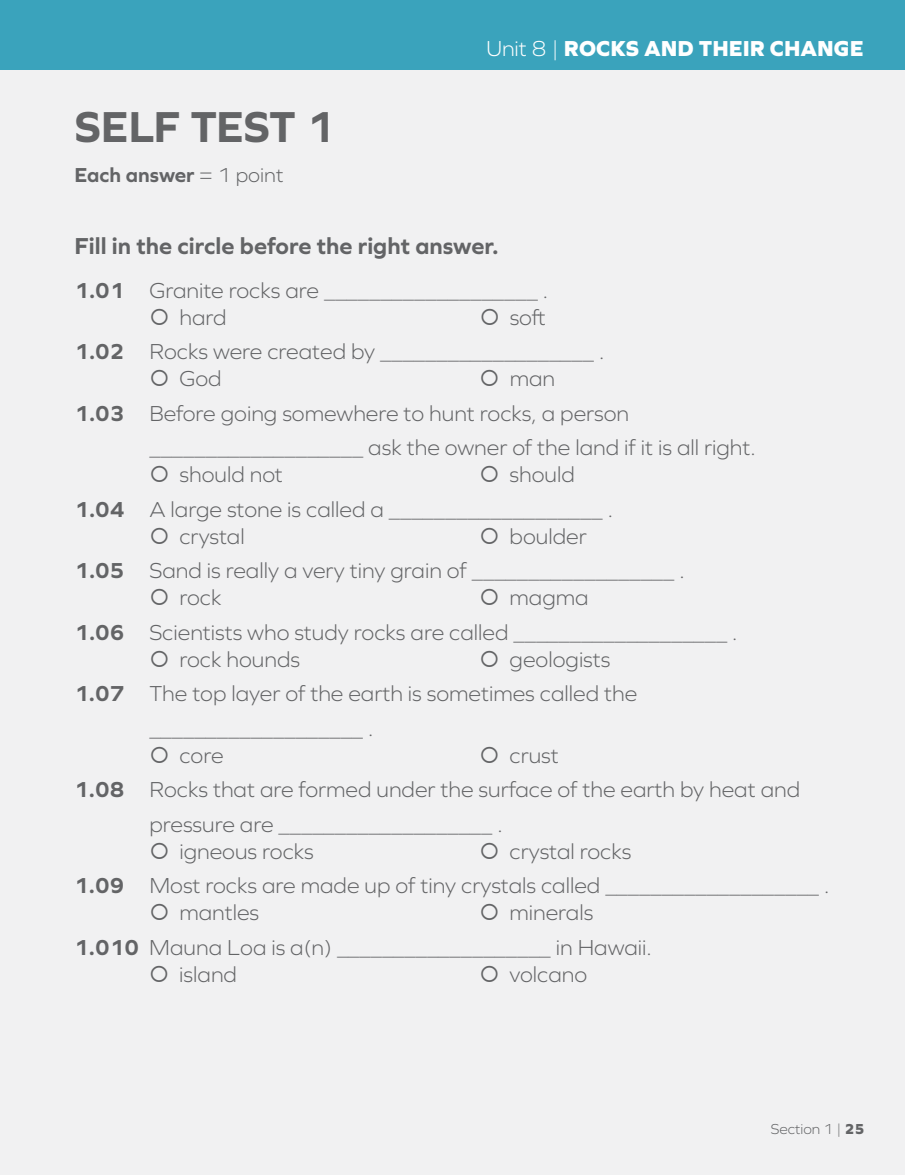
<style>
.page{position:relative;width:905px;height:1175px;background:#fff}
.page>*{position:absolute;margin:0;border:0;box-sizing:border-box;transform-origin:0 0}
.t1{font:700 45px "Graphie";letter-spacing:-.015em;color:#636466}
.t2{font:700 24px "Graphie";color:#636466}
.t3{font:300 22.5px/34.5px "Graphie";color:#636466}
.t4{font:800 22.5px "Graphie";color:#fff}
.t5{font:700 21px "Graphie";color:#636466}
.t6{font:300 15px "Graphie";color:#636466}
.s1{font-weight:300}
.s2{font-weight:700}
.s3{font-weight:800}
</style>
<div class="page">
<div style="left:0;top:0;width:904px;height:1174px;background:#f1f1f2"></div>
<div style="left:0;top:0;width:904px;height:69px;background:#3aa3bc"></div>
<h1 class="t1" style="left:74px;top:100px;width:262px">SELF TEST 1</h1>
<p class="t5" style="left:74px;top:163px;width:210px">Each answer <span class="s1">= 1 point</span></p>
<p class="t4" style="left:486px;top:35px;width:378px"><span class="s1">Unit 8 |</span> ROCKS AND THEIR CHANGE</p>
<p class="t2" style="left:74px;top:232px;width:425px">Fill in the circle before the right answer.</p>
<p class="t3" style="left:74px;top:272px;width:475px"><span class="s2">1.01</span> Granite rocks are ___________________ .</p>
<p class="t3" style="left:149px;top:299px;width:79px">○ hard</p>
<p class="t3" style="left:74px;top:299px;width:531px;text-indent:405px">○ soft<br><span class="s2">1.02</span> Rocks were created by ___________________ .</p>
<p class="t3" style="left:149px;top:361px;width:74px">○ God</p>
<p class="t3" style="left:479px;top:361px;width:77px">○ man</p>
<p class="t3" style="left:74px;top:395px;width:556px"><span class="s2">1.03</span> Before going somewhere to hunt rocks, a person</p>
<p class="t3" style="left:149px;top:430px;width:607px">___________________ ask the owner of the land if it is all right.</p>
<p class="t3" style="left:149px;top:457px;width:135px">○ should not</p>
<p class="t3" style="left:74px;top:457px;width:540px;text-indent:405px">○ should<br><span class="s2">1.04</span> A large stone is called a ___________________ .</p>
<p class="t3" style="left:149px;top:518px;width:97px">○ crystal</p>
<p class="t3" style="left:74px;top:518px;width:611px;text-indent:405px">○ boulder<br><span class="s2">1.05</span> Sand is really a very tiny grain of __________________ .</p>
<p class="t3" style="left:149px;top:580px;width:74px">○ rock</p>
<p class="t3" style="left:74px;top:580px;width:664px;text-indent:405px">○ magma<br><span class="s2">1.06</span> Scientists who study rocks are called ___________________ .</p>
<p class="t3" style="left:149px;top:641px;width:152px">○ rock hounds</p>
<p class="t3" style="left:479px;top:641px;width:132px">○ geologists</p>
<p class="t3" style="left:74px;top:676px;width:564px"><span class="s2">1.07</span> The top layer of the earth is sometimes called the</p>
<p class="t3" style="left:149px;top:710px;width:225px">___________________ .</p>
<p class="t3" style="left:149px;top:737px;width:76px">○ core</p>
<p class="t3" style="left:479px;top:737px;width:81px">○ crust</p>
<p class="t3" style="left:74px;top:772px;width:727px"><span class="s2">1.08</span> Rocks that are formed under the surface of the earth by heat and</p>
<p class="t3" style="left:149px;top:806px;width:355px">pressure are ___________________ .</p>
<p class="t3" style="left:149px;top:833px;width:166px">○ igneous rocks</p>
<p class="t3" style="left:74px;top:833px;width:756px;text-indent:405px">○ crystal rocks<br><span class="s2">1.09</span> Most rocks are made up of tiny crystals called ___________________ .</p>
<p class="t3" style="left:149px;top:895px;width:111px">○ mantles</p>
<p class="t3" style="left:74px;top:895px;width:579px;text-indent:405px">○ minerals<br><span class="s2">1.010</span> Mauna Loa is a(n) ___________________ in Hawaii.</p>
<p class="t3" style="left:149px;top:956px;width:89px">○ island</p>
<p class="t3" style="left:479px;top:956px;width:109px">○ volcano</p>
<p class="t6" style="left:770px;top:1120px;width:95px">Section 1 | <span class="s3">25</span></p>
</div>
